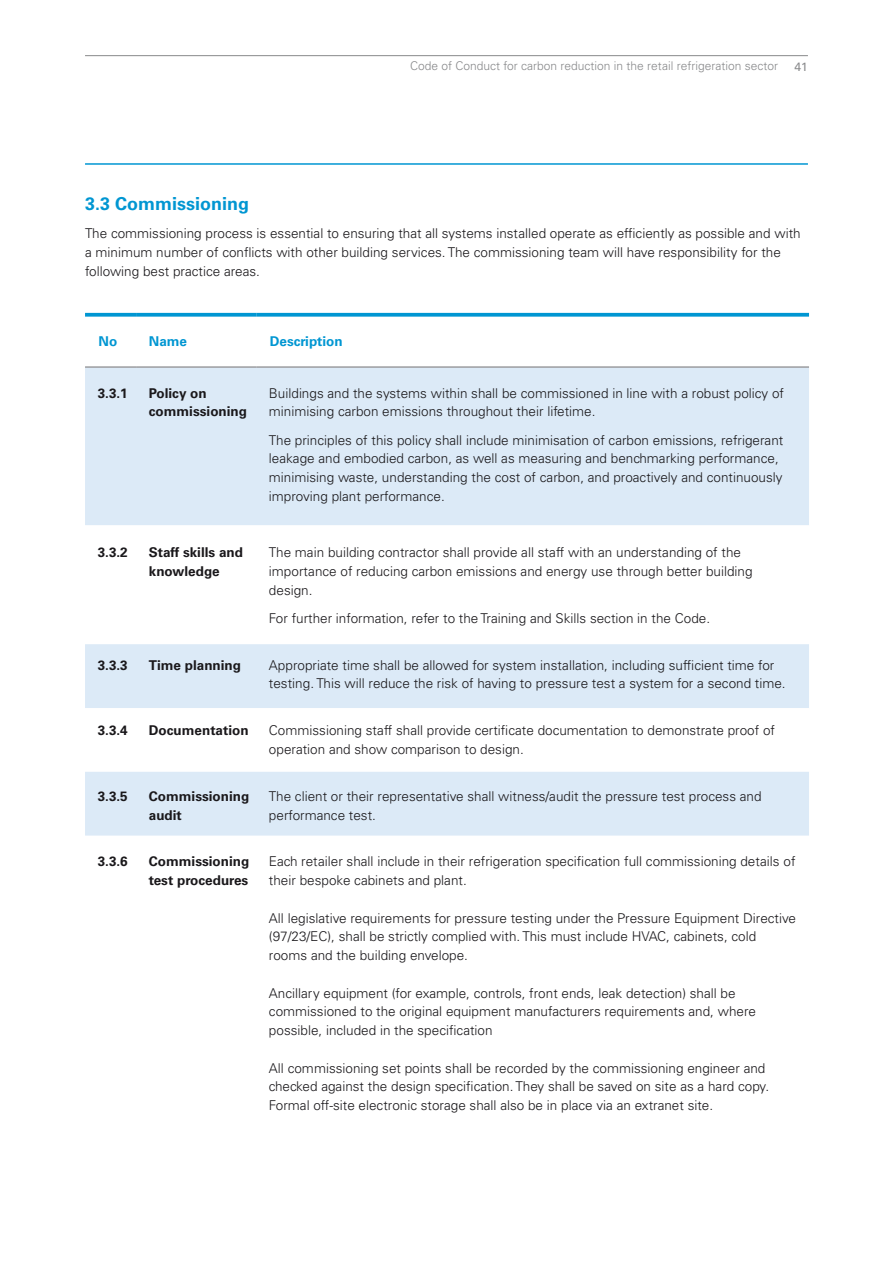
<style>
.page{position:relative;width:893px;height:1263px;background:#fff}
.page>*{position:absolute;margin:0;border:0;box-sizing:border-box;transform-origin:0 0}
.t1{font:700 18px "Univers LT Std";color:#0096d2}
.t2{font:300 13.5px/18.8px "Univers LT Std";color:#1a181b}
.t3{font:700 13.5px/18.8px "Univers LT Std";color:#1a181b}
.t4{font:700 13.5px "Univers LT Std";color:#0096d2}
.t5{font:300 12px "Univers LT Std";color:#88898b}
.t6{font:12px "Univers LT Std";color:#88898b}
</style>
<div class="page">
<hr style="left:85px;top:55px;width:723px;height:1px;background:#88898b">
<hr style="left:85px;top:163px;width:723px;height:2px;background:#0096d2">
<div style="left:85px;top:368px;width:724px;height:157px;background:#dceaf7"></div>
<svg style="left:85px;top:644px;width:724px;height:191px;fill:#dceaf7"></svg>
<svg style="left:85px;top:313px;width:51px;height:4px"></svg>
<svg style="left:136px;top:313px;width:120px;height:4px"></svg>
<svg style="left:256px;top:313px;width:553px;height:4px;background:#179fd6"></svg>
<hr style="left:85px;top:366px;width:51px;height:2px;background:#9c9da0">
<hr style="left:136px;top:366px;width:120px;height:2px;background:#9c9da0">
<hr style="left:256px;top:366px;width:553px;height:2px;background:#9c9da0">
<p class="t5" style="left:410px;top:59px;width:370px">Code of Conduct for carbon reduction in the retail refrigeration sector</p>
<p class="t6" style="left:795px;top:59px;width:15px">41</p>
<h1 class="t1" style="left:85px;top:193px;width:166px">3.3 Commissioning</h1>
<p class="t2" style="left:85px;top:224px;width:717px">The commissioning process is essential to ensuring that all systems installed operate as efficiently as possible and with a minimum number of conflicts with other building services. The commissioning team will have responsibility for the following best practice areas.</p>
<p class="t4" style="left:99px;top:333px;width:20px">No</p>
<p class="t4" style="left:149px;top:333px;width:40px">Name</p>
<p class="t4" style="left:270px;top:333px;width:74px">Description</p>
<p class="t3" style="left:98px;top:384px;width:32px">3.3.1</p>
<p class="t3" style="left:149px;top:384px;width:100px">Policy on commissioning</p>
<p class="t2" style="left:269px;top:383px;width:517px">Buildings and the systems within shall be commissioned in line with a robust policy of minimising carbon emissions throughout their lifetime.</p>
<p class="t2" style="left:269px;top:430px;width:516px">The principles of this policy shall include minimisation of carbon emissions, refrigerant leakage and embodied carbon, as well as measuring and benchmarking performance, minimising waste, understanding the cost of carbon, and proactively and continuously improving plant performance.</p>
<p class="t3" style="left:98px;top:543px;width:32px">3.3.2</p>
<p class="t3" style="left:149px;top:543px;width:96px">Staff skills and knowledge</p>
<p class="t2" style="left:269px;top:543px;width:485px">The main building contractor shall provide all staff with an understanding of the importance of reducing carbon emissions and energy use through better building design.</p>
<p class="t2" style="left:269px;top:608px;width:443px">For further information, refer to the Training and Skills section in the Code.</p>
<p class="t3" style="left:98px;top:655px;width:32px">3.3.3</p>
<p class="t3" style="left:149px;top:655px;width:94px">Time planning</p>
<p class="t2" style="left:269px;top:655px;width:518px">Appropriate time shall be allowed for system installation, including sufficient time for testing. This will reduce the risk of having to pressure test a system for a second time.</p>
<p class="t3" style="left:98px;top:721px;width:32px">3.3.4</p>
<p class="t3" style="left:149px;top:721px;width:101px">Documentation</p>
<p class="t2" style="left:269px;top:721px;width:508px">Commissioning staff shall provide certificate documentation to demonstrate proof of operation and show comparison to design.</p>
<p class="t3" style="left:98px;top:787px;width:32px">3.3.5</p>
<p class="t3" style="left:149px;top:787px;width:102px">Commissioning audit</p>
<p class="t2" style="left:269px;top:787px;width:494px">The client or their representative shall witness/audit the pressure test process and performance test.</p>
<p class="t3" style="left:98px;top:852px;width:32px">3.3.6</p>
<p class="t3" style="left:149px;top:852px;width:102px">Commissioning test procedures</p>
<p class="t2" style="left:269px;top:852px;width:528px">Each retailer shall include in their refrigeration specification full commissioning details of their bespoke cabinets and plant.</p>
<p class="t2" style="left:269px;top:908px;width:529px">All legislative requirements for pressure testing under the Pressure Equipment Directive (97/23/EC), shall be strictly complied with. This must include HVAC, cabinets, cold rooms and the building envelope.</p>
<p class="t2" style="left:269px;top:983px;width:489px">Ancillary equipment (for example, controls, front ends, leak detection) shall be commissioned to the original equipment manufacturers requirements and, where possible, included in the specification</p>
<p class="t2" style="left:269px;top:1058px;width:502px">All commissioning set points shall be recorded by the commissioning engineer and checked against the design specification. They shall be saved on site as a hard copy.<br>Formal off-site electronic storage shall also be in place via an extranet site.</p>
</div>
